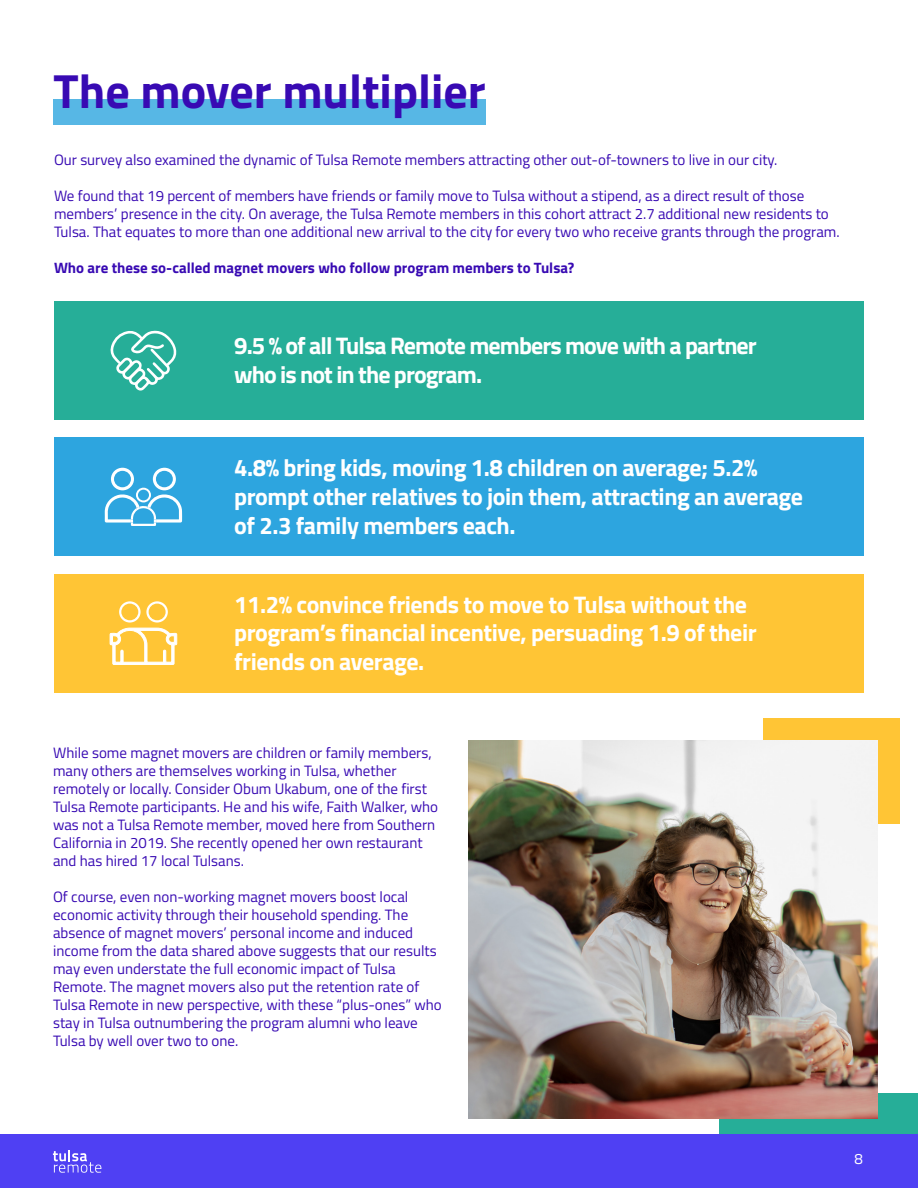
<style>
.page{position:relative;width:918px;height:1188px;background:#fff}
.page>*{position:absolute;margin:0;border:0;box-sizing:border-box;transform-origin:0 0}
.H2_-_blue{font:700 48px "Titillium Web";color:#380ab3}
.body___white_text{font:700 24px "Titillium Web";letter-spacing:-.02em;color:#fff}
.body___white_text-2{font:700 24px "Titillium Web";letter-spacing:-.04em;color:#fff}
.body___blue_text{font:15px/18px "Titillium Web";color:#380ab3}
.body___blue_text-2{font:700 15px "Titillium Web";color:#380ab3}
.t1{font:15px "Titillium Web";color:#fff}
</style>
<div class="page">
<div style="left:0;top:1134px;width:918px;height:54px;background:#4f40f3"></div>
<svg style="left:53px;top:1150px;width:48px;height:23px"></svg>
<div style="left:764px;top:718px;width:136px;height:106px;background:#ffc535"></div>
<div style="left:719px;top:1094px;width:199px;height:40px;background:#26ae98"></div>
<div style="left:53px;top:99px;width:433px;height:26px;background:#57b7e5"></div>
<div style="left:54px;top:301px;width:810px;height:119px;background:#26ae98"></div>
<svg style="left:110px;top:330px;width:67px;height:61px"></svg>
<img style="left:468px;top:741px;width:410px;height:378px">
<div style="left:54px;top:437px;width:810px;height:119px;background:#2da5df"></div>
<svg style="left:105px;top:468px;width:77px;height:58px"></svg>
<div style="left:54px;top:574px;width:810px;height:118px;background:#ffc535"></div>
<svg style="left:110px;top:601px;width:67px;height:64px"></svg>
<p class="H2_-_blue" style="left:54px;top:55px;width:434px">The mover multiplier</p>
<p class="body___blue_text" style="left:54px;top:150px;width:725px">Our survey also examined the dynamic of Tulsa Remote members attracting other out-of-towners to live in our city.</p>
<p class="body___blue_text" style="left:54px;top:186px;width:787px">We found that 19 percent of members have friends or family move to Tulsa without a stipend, as a direct result of those members’ presence in the city. On average, the Tulsa Remote members in this cohort attract 2.7 additional new residents to<br>Tulsa. That equates to more than one additional new arrival to the city for every two who receive grants through the program.</p>
<p class="body___blue_text-2" style="left:54px;top:256px;width:522px">Who are these so-called magnet movers who follow program members to Tulsa?</p>
<p class="body___white_text-2" style="left:234px;top:327px;width:524px">9.5 % of all Tulsa Remote members move with a partner</p>
<p class="body___white_text-2" style="left:234px;top:356px;width:250px">who is not in the program.</p>
<p class="body___white_text" style="left:234px;top:449px;width:525px">4.8% bring kids, moving 1.8 children on average; 5.2%</p>
<p class="body___white_text" style="left:234px;top:478px;width:570px">prompt other relatives to join them, attracting an average</p>
<p class="body___white_text" style="left:234px;top:507px;width:283px">of 2.3 family members each.</p>
<p class="body___white_text" style="left:234px;top:586px;width:514px">11.2% convince friends to move to Tulsa without the</p>
<p class="body___white_text" style="left:234px;top:615px;width:524px">program’s financial incentive, persuading 1.9 of their</p>
<p class="body___white_text" style="left:234px;top:643px;width:192px">friends on average.</p>
<p class="body___blue_text" style="left:53px;top:743px;width:387px">While some magnet movers are children or family members, many others are themselves working in Tulsa, whether remotely or locally. Consider Obum Ukabum, one of the first Tulsa Remote participants. He and his wife, Faith Walker, who was not a Tulsa Remote member, moved here from Southern California in 2019. She recently opened her own restaurant and has hired 17 local Tulsans.</p>
<p class="body___blue_text" style="left:53px;top:887px;width:390px">Of course, even non-working magnet movers boost local economic activity through their household spending. The absence of magnet movers’ personal income and induced income from the data shared above suggests that our results may even understate the full economic impact of Tulsa Remote. The magnet movers also put the retention rate of Tulsa Remote in new perspective, with these “plus-ones” who stay in Tulsa outnumbering the program alumni who leave Tulsa by well over two to one.</p>
<p class="t1" style="left:855px;top:1147px;width:10px">8</p>
</div>
